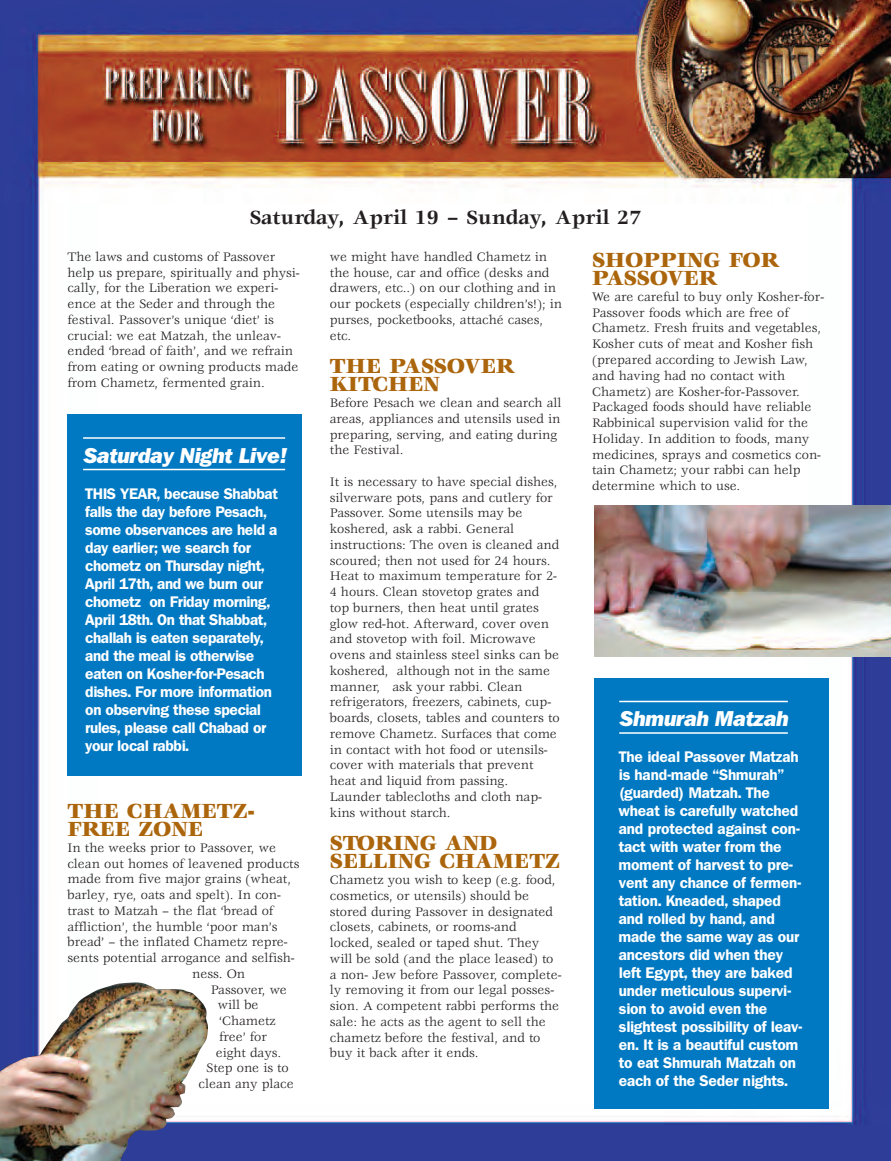
<style>
.page{position:relative;width:891px;height:1161px;background:#fff}
.page>*{position:absolute;margin:0;border:0;box-sizing:border-box;transform-origin:0 0}
.t1{font:900 22.5px/18px "Veljovic";color:#ab650c}
.t2{font:700 21px "Veljovic";color:#231f20}
.t3{font:italic 800 21px "Frapant";color:#fff}
.t4{font:600 15px/18px "Frapant";letter-spacing:.01em;color:#fff}
.t5{font:13.5px/15.8px "Veljovic";color:#231f20}
</style>
<div class="page">
<img style="left:0;top:0;width:891px;height:1161px">
<div style="left:594px;top:678px;width:234px;height:431px;background:#0079c2"></div>
<div style="left:68px;top:415px;width:234px;height:361px;background:#0079c2"></div>
<hr style="left:619px;top:701px;width:169px;height:1px;background:#fff">
<hr style="left:619px;top:732px;width:169px;height:2px;background:#fff">
<hr style="left:83px;top:437px;width:202px;height:2px;background:#fff">
<hr style="left:83px;top:469px;width:202px;height:1px;background:#fff">
<img style="left:0;top:982px;width:208px;height:179px">
<img style="left:594px;top:506px;width:297px;height:151px">
<h2 class="t2" style="left:250px;top:210px;width:393px">Saturday, April 19 – Sunday, April 27</h2>
<p class="t5" style="left:68px;top:250px;width:234px">The laws and customs of Passover help us prepare, spiritually and physi&shy;cally, for the Liberation we experi&shy;ence at the Seder and through the festival. Passover’s unique ‘diet’ is crucial: we eat Matzah, the unleav&shy;ended ‘bread of faith’, and we refrain from eating or owning products made from Chametz, fermented grain.</p>
<p class="t5" style="left:330px;top:250px;width:234px">we might have handled Chametz in the house, car and office (desks and drawers, etc..) on our clothing and in our pockets (especially children’s!); in purses, pocketbooks, attaché cases, etc.</p>
<h1 class="t1" style="left:330px;top:359px;width:186px">THE PASSOVER<br>KITCHEN</h1>
<p class="t5" style="left:330px;top:396px;width:233px">Before Pesach we clean and search all areas, appliances and utensils used in preparing, serving, and eating during the Festival.</p>
<p class="t5" style="left:330px;top:475px;width:231px">It is necessary to have special dishes, silverware pots, pans and cutlery for Passover. Some utensils may be koshered, ask a rabbi. General instructions: The oven is cleaned and scoured; then not used for 24 hours.<br>Heat to maximum temperature for 2- 4 hours. Clean stovetop grates and top burners, then heat until grates glow red-hot. Afterward, cover oven and stovetop with foil. Microwave ovens and stainless steel sinks can be koshered, although not in the same manner, ask your rabbi. Clean refrigerators, freezers, cabinets, cup&shy;boards, closets, tables and counters to remove Chametz. Surfaces that come in contact with hot food or utensils&shy;cover with materials that prevent heat and liquid from passing.<br>Launder tablecloths and cloth nap&shy;kins without starch.</p>
<h1 class="t1" style="left:330px;top:836px;width:231px">STORING AND<br>SELLING CHAMETZ</h1>
<p class="t5" style="left:330px;top:873px;width:233px">Chametz you wish to keep (e.g. food, cosmetics, or utensils) should be stored during Passover in designated closets, cabinets, or rooms-and locked, sealed or taped shut. They will be sold (and the place leased) to a non- Jew before Passover, complete&shy;ly removing it from our legal posses&shy;sion. A competent rabbi performs the sale: he acts as the agent to sell the chametz before the festival, and to buy it back after it ends.</p>
<h1 class="t1" style="left:592px;top:253px;width:188px">SHOPPING FOR<br>PASSOVER</h1>
<p class="t5" style="left:592px;top:290px;width:233px">We are careful to buy only Kosher-for-Passover foods which are free of Chametz. Fresh fruits and vegetables, Kosher cuts of meat and Kosher fish (prepared according to Jewish Law, and having had no contact with Chametz) are Kosher-for-Passover.<br>Packaged foods should have reliable Rabbinical supervision valid for the Holiday. In addition to foods, many medicines, sprays and cosmetics con&shy;tain Chametz; your rabbi can help determine which to use.</p>
<h2 class="t3" style="left:83px;top:448px;width:204px">Saturday Night Live!</h2>
<p class="t4" style="left:86px;top:486px;width:194px">THIS YEAR, because Shabbat falls the day before Pesach, some observances are held a day earlier; we search for chometz on Thursday night,<br>April 17th, and we burn our chometz on Friday morning,<br>April 18th. On that Shabbat, challah is eaten separately, and the meal is otherwise eaten on Kosher-for-Pesach dishes. For more information on observing these special rules, please call Chabad or your local rabbi.</p>
<h2 class="t3" style="left:619px;top:711px;width:170px">Shmurah Matzah</h2>
<p class="t4" style="left:619px;top:749px;width:185px">The ideal Passover Matzah is hand-made “Shmurah” (guarded) Matzah. The wheat is carefully watched and protected against con&shy;tact with water from the moment of harvest to pre&shy;vent any chance of fermen&shy;tation. Kneaded, shaped and rolled by hand, and made the same way as our ancestors did when they left Egypt, they are baked under meticulous supervi&shy;sion to avoid even the slightest possibility of leav&shy;en. It is a beautiful custom to eat Shmurah Matzah on each of the Seder nights.</p>
<h1 class="t1" style="left:68px;top:804px;width:189px">THE CHAMETZ-<br>FREE ZONE</h1>
<p class="t5" style="left:68px;top:841px;width:210px">In the weeks prior to Passover, we</p>
<p class="t5" style="left:68px;top:856px;width:233px">clean out homes of leavened products</p>
<p class="t5" style="left:68px;top:872px;width:225px">made from five major grains (wheat,</p>
<p class="t5" style="left:68px;top:888px;width:215px">barley, rye, oats and spelt). In con-</p>
<p class="t5" style="left:68px;top:904px;width:207px">trast to Matzah – the flat ‘bread of</p>
<p class="t5" style="left:68px;top:919px;width:211px">affliction’, the humble ‘poor man’s</p>
<p class="t5" style="left:68px;top:935px;width:222px">bread’ – the inflated Chametz repre-</p>
<p class="t5" style="left:68px;top:951px;width:229px">sents potential arrogance and selfish-</p>
<p class="t5" style="left:192px;top:967px;width:54px">ness. On</p>
<p class="t5" style="left:211px;top:982px;width:78px">Passover, we</p>
<p class="t5" style="left:218px;top:998px;width:42px">will be</p>
<p class="t5" style="left:219px;top:1014px;width:58px">‘Chametz</p>
<p class="t5" style="left:219px;top:1030px;width:49px">free’ for</p>
<p class="t5" style="left:216px;top:1046px;width:67px">eight days.</p>
<p class="t5" style="left:207px;top:1061px;width:84px">Step one is to</p>
<p class="t5" style="left:199px;top:1077px;width:97px">clean any place</p>
</div>
